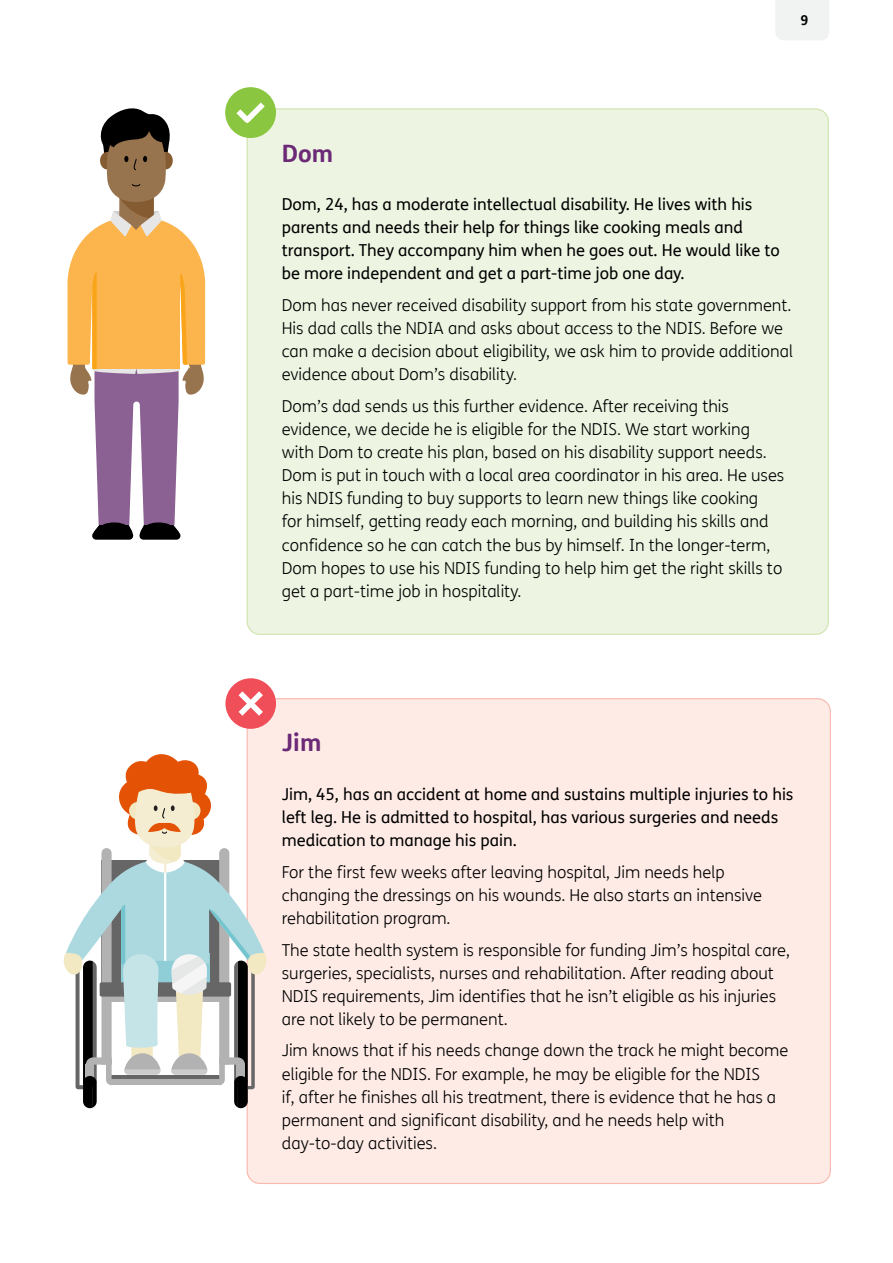
<style>
.page{position:relative;width:893px;height:1263px;background:#fff}
.page>*{position:absolute;margin:0;border:0;box-sizing:border-box;transform-origin:0 0}
.t1{font:700 24px "FS Me Pro";letter-spacing:.005em;color:#6b2976}
.t2{font:300 16.5px/23.1px "FS Me Pro";color:#000}
.t3{font:16.5px/23.1px "FS Me Pro";color:#000}
.t4{font:700 13.5px "FS Me Pro";color:#000}
</style>
<div class="page">
<div style="left:776px;top:0;width:53px;height:40px;background:#f1f2f2"></div>
<div style="left:247px;top:109px;width:581px;height:525px;background:#edf5e2;border-radius:13px"></div>
<div style="left:225px;top:87px;width:51px;height:51px;background:#8ac640;border-radius:50%"></div>
<svg style="left:236px;top:102px;width:29px;height:21px"></svg>
<svg style="left:68px;top:108px;width:137px;height:432px"></svg>
<div style="left:247px;top:699px;width:583px;height:484px;background:#feebe6;border-radius:13px"></div>
<div style="left:225px;top:678px;width:51px;height:51px;background:#f04e58;border-radius:50%"></div>
<svg style="left:233px;top:685px;width:36px;height:31px"></svg>
<svg style="left:64px;top:754px;width:202px;height:354px"></svg>
<p class="t4" style="left:800px;top:15px;width:9px">9</p>
<h1 class="t1" style="left:282px;top:143px;width:53px">Dom</h1>
<p class="t3" style="left:282px;top:192px;width:500px">Dom, 24, has a moderate intellectual disability. He lives with his parents and needs their help for things like cooking meals and transport. They accompany him when he goes out. He would like to be more independent and get a part-time job one day.</p>
<p class="t2" style="left:282px;top:295px;width:513px">Dom has never received disability support from his state government.<br>His dad calls the NDIA and asks about access to the NDIS. Before we can make a decision about eligibility, we ask him to provide additional evidence about Dom’s disability.</p>
<p class="t2" style="left:282px;top:396px;width:504px">Dom’s dad sends us this further evidence. After receiving this evidence, we decide he is eligible for the NDIS. We start working with Dom to create his plan, based on his disability support needs.<br>Dom is put in touch with a local area coordinator in his area. He uses his NDIS funding to buy supports to learn new things like cooking<br>for himself, getting ready each morning, and building his skills and confidence so he can catch the bus by himself. In the longer-term, Dom hopes to use his NDIS funding to help him get the right skills to get a part-time job in hospitality.</p>
<h1 class="t1" style="left:282px;top:733px;width:41px">Jim</h1>
<p class="t3" style="left:282px;top:782px;width:513px">Jim, 45, has an accident at home and sustains multiple injuries to his left leg. He is admitted to hospital, has various surgeries and needs medication to manage his pain.</p>
<p class="t2" style="left:282px;top:862px;width:482px">For the first few weeks after leaving hospital, Jim needs help changing the dressings on his wounds. He also starts an intensive rehabilitation program.</p>
<p class="t2" style="left:282px;top:939px;width:510px">The state health system is responsible for funding Jim’s hospital care, surgeries, specialists, nurses and rehabilitation. After reading about NDIS requirements, Jim identifies that he isn’t eligible as his injuries are not likely to be permanent.</p>
<p class="t2" style="left:282px;top:1040px;width:508px">Jim knows that if his needs change down the track he might become eligible for the NDIS. For example, he may be eligible for the NDIS<br>if, after he finishes all his treatment, there is evidence that he has a permanent and significant disability, and he needs help with day-to-day activities.</p>
</div>
